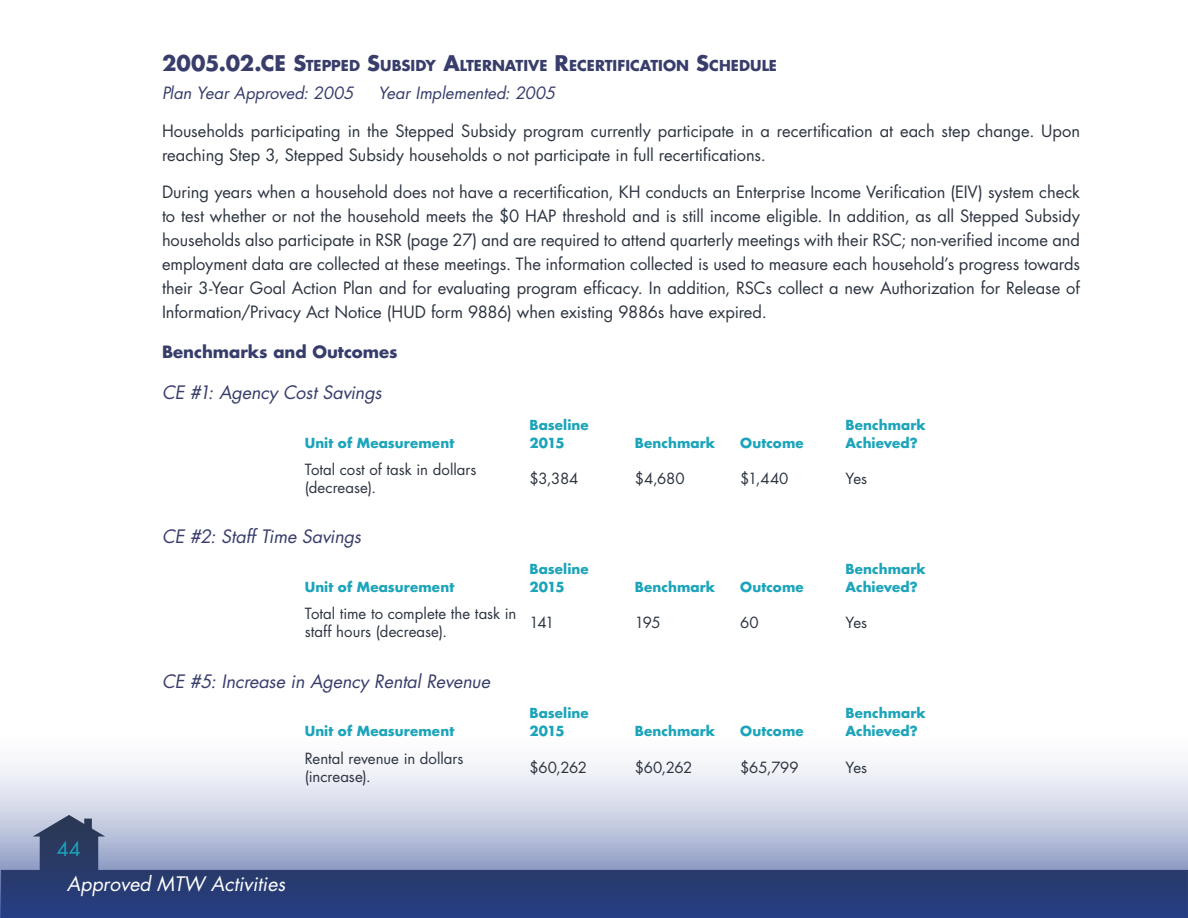
<style>
.page{position:relative;width:1188px;height:918px;background:#fff}
.page>*{position:absolute;margin:0;border:0;box-sizing:border-box;transform-origin:0 0}
.t1{font:italic 19.5px "Futura Std";color:#fff}
.t2{font:19.5px "Futura Std";color:#1ba4ba}
.t3{font:italic 18px "Futura Std";letter-spacing:-.01em;color:#383d6b}
.t4{font:16.5px/24px "Futura Std";letter-spacing:-.005em;color:#2d3541}
.t5{font:italic 16.5px "Futura Std";color:#383d6b}
.t6{font:700 16.5px "Futura Std";color:#373d6b}
.t7{font:15px/18px "Futura Std";color:#2d3541}
.t8{font:700 14.7px "Futura Std";letter-spacing:-.005em;color:#383d6b}
.t9{font:700 13.5px/18px "Futura Std";letter-spacing:.005em;color:#1ba4ba}
.s1{font-size:21px}
</style>
<div class="page">
<svg style="left:0;top:763px;width:1188px;height:155px;background:#949fbf"></svg>
<p class="t8" style="left:162px;top:56px;width:558px"><span class="s1">2005.02.CE S</span>TEPPED <span class="s1">S</span>UBSIDY <span class="s1">A</span>LTERNATIVE <span class="s1">R</span>ECE RTIFICATION <span class="s1">S</span>CHE</p>
<p class="t8" style="left:739px;top:56px;width:38px">DULE</p>
<p class="t5" style="left:162px;top:82px;width:193px">Plan Year Approved: 2005</p>
<p class="t5" style="left:378px;top:82px;width:179px">Year Implemented: 2005</p>
<p class="t4" style="left:162px;top:119px;width:920px">Households participating in the Stepped Subsidy program currently participate in a recertification at each step change. Upon reaching Step 3, Stepped Subsidy households o not participate in full recertifications.</p>
<p class="t4" style="left:162px;top:180px;width:920px;text-align:justify">During years when a household does not have a recertification, KH conducts an Enterprise Income Verification (EIV) system check to test whether or not the household meets the $0 HAP threshold and is still income eligible. In addition, as all Stepped Subsidy households also participate in RSR (page 27) and are required to attend quarterly meetings with their RSC; non-verified income and employment data are collected at these meetings. The information collected is used to measure each household’s progress towards their 3-Year Goal Action Plan and for evaluating program efficacy. In addition, RSCs collect a new Authorization for Release of Information/Privacy Act Notice (HUD form 9886) when existing 9886s have expired.</p>
<p class="t6" style="left:162px;top:341px;width:237px">Benchmarks and Outcomes</p>
<p class="t3" style="left:162px;top:381px;width:221px">CE #1: Agency Cost Savings</p>
<p class="t9" style="left:305px;top:434px;width:151px">Unit of Measurement</p>
<p class="t9" style="left:530px;top:416px;width:61px">Baseline<br>2015</p>
<p class="t9" style="left:846px;top:416px;width:82px">Benchmark<br>Achieved?</p>
<p class="t9" style="left:635px;top:434px;width:82px">Benchmark</p>
<p class="t9" style="left:740px;top:434px;width:65px">Outcome</p>
<p class="t7" style="left:305px;top:461px;width:173px">Total cost of task in dollars (decrease).</p>
<p class="t7" style="left:530px;top:470px;width:51px">$3,384</p>
<p class="t7" style="left:635px;top:470px;width:51px">$4,680</p>
<p class="t7" style="left:740px;top:470px;width:50px">$1,440</p>
<p class="t7" style="left:846px;top:470px;width:23px">Yes</p>
<p class="t3" style="left:162px;top:525px;width:201px">CE #2: Staff Time Savings</p>
<p class="t9" style="left:305px;top:578px;width:151px">Unit of Measurement</p>
<p class="t9" style="left:530px;top:560px;width:61px">Baseline<br>2015</p>
<p class="t9" style="left:846px;top:560px;width:82px">Benchmark<br>Achieved?</p>
<p class="t9" style="left:635px;top:578px;width:82px">Benchmark</p>
<p class="t9" style="left:740px;top:578px;width:65px">Outcome</p>
<p class="t7" style="left:305px;top:605px;width:213px">Total time to complete the task in staff hours (decrease).</p>
<p class="t7" style="left:530px;top:614px;width:27px">141</p>
<p class="t7" style="left:635px;top:614px;width:27px">195</p>
<p class="t7" style="left:740px;top:614px;width:20px">60</p>
<p class="t7" style="left:846px;top:614px;width:23px">Yes</p>
<p class="t3" style="left:162px;top:669px;width:330px">CE #5: Increase in Agency Rental Revenue</p>
<p class="t9" style="left:305px;top:722px;width:151px">Unit of Measurement</p>
<p class="t9" style="left:530px;top:704px;width:61px">Baseline<br>2015</p>
<p class="t9" style="left:846px;top:704px;width:82px">Benchmark<br>Achieved?</p>
<p class="t9" style="left:635px;top:722px;width:82px">Benchmark</p>
<p class="t9" style="left:740px;top:722px;width:65px">Outcome</p>
<p class="t7" style="left:305px;top:749px;width:160px">Rental revenue in dollars (increase).</p>
<p class="t7" style="left:530px;top:758px;width:59px">$60,262</p>
<p class="t7" style="left:635px;top:758px;width:59px">$60,262</p>
<p class="t7" style="left:740px;top:758px;width:60px">$65,799</p>
<p class="t7" style="left:846px;top:758px;width:23px">Yes</p>
<p class="t2" style="left:57px;top:836px;width:26px">44</p>
<p class="t1" style="left:67px;top:871px;width:220px">Approved MTW Activities</p>
</div>
